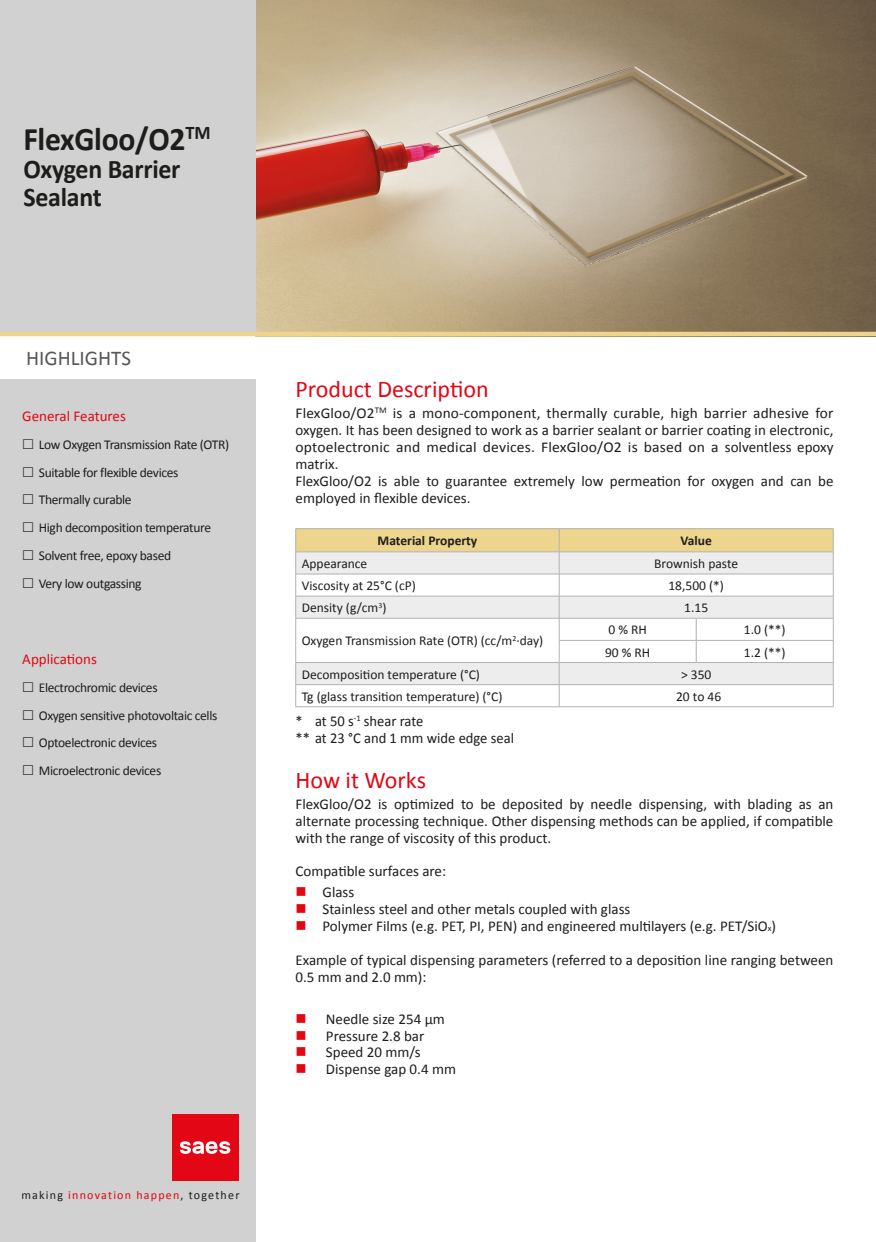
<style>
.page{position:relative;width:876px;height:1242px;background:#fff}
.page>*{position:absolute;margin:0;border:0;box-sizing:border-box;transform-origin:0 0}
.t1{font:700 33px "Calibri";letter-spacing:-.01em;color:#1d1d1b;scale:.96 1}
.t2{font:700 27px/28px "Calibri";letter-spacing:-.01em;color:#1d1d1b;scale:.96 1}
.Heading_1{font:24px "Calibri";color:#e30614}
.t3{font:21px "Calibri";color:#575756}
.Body_Text{font:15px/16.8px "Calibri";color:#1d1d1b;text-align:justify}
.t4{font:15px "Calibri";color:#e30614}
.t5{font:13.5px "Calibri";letter-spacing:-.025em;color:#1d1d1b}
.t6{font:13.5px "Calibri";color:#1d1d1b}
.Table_Paragraph{font:700 13.5px "Calibri";color:#1d1d1b}
.t7{font:12px "Calibri";letter-spacing:.1em;color:#e30614}
.s1{color:#1d1d1b}
.s2{color:#e30614}
.s3{font-size:8.7px}
</style>
<div class="page">
<img style="left:255px;top:0;width:621px;height:332px">
<div style="left:0;top:0;width:255px;height:332px;background:#d1d1d1"></div>
<div style="left:0;top:379px;width:255px;height:863px;background:#d1d1d1"></div>
<svg style="left:295px;top:528px;width:539px;height:178px"></svg>
<hr style="left:296px;top:706px;width:263px;height:1px;background:#b2b2b2">
<hr style="left:559px;top:706px;width:137px;height:1px;background:#b2b2b2">
<hr style="left:696px;top:706px;width:137px;height:1px;background:#b2b2b2">
<hr style="left:0;top:332px;width:876px;height:4px;background:#edd58d">
<div style="left:172px;top:1114px;width:66px;height:66px;background:#e30614"></div>
<svg style="left:180px;top:1141px;width:50px;height:12px"></svg>
<p class="t1" style="left:23px;top:116px;width:196px">FlexGloo/O2<sup>TM</sup></p>
<p class="t2" style="left:23px;top:154px;width:165px">Oxygen Barrier<br>Sealant</p>
<p class="t3" style="left:26px;top:344px;width:106px">HIGHLIGHTS</p>
<p class="t4" style="left:22px;top:406px;width:105px">General Features</p>
<p class="t5" style="left:39px;top:435px;width:192px">Low Oxygen Transmission Rate (OTR)</p>
<p class="t5" style="left:39px;top:463px;width:141px">Suitable for flexible devices</p>
<p class="t5" style="left:39px;top:490px;width:94px">Thermally curable</p>
<p class="t5" style="left:39px;top:518px;width:174px">High decomposition temperature</p>
<p class="t5" style="left:39px;top:546px;width:134px">Solvent free, epoxy based</p>
<p class="t5" style="left:39px;top:574px;width:104px">Very low outgassing</p>
<p class="t4" style="left:22px;top:648px;width:76px">Applications</p>
<p class="t5" style="left:39px;top:678px;width:120px">Electrochromic devices</p>
<p class="t5" style="left:39px;top:705px;width:180px">Oxygen sensitive photovoltaic cells</p>
<p class="t5" style="left:39px;top:733px;width:120px">Optoelectronic devices</p>
<p class="t5" style="left:39px;top:761px;width:124px">Microelectronic devices</p>
<p class="t7" style="left:21px;top:1187px;width:220px"><span class="s1">making</span> innovation happen<span class="s1">, together</span></p>
<p class="Heading_1" style="left:296px;top:373px;width:195px">Product Description</p>
<p class="Body_Text" style="left:296px;top:405px;width:539px">FlexGloo/O2<sup>TM</sup> is a mono-component, thermally curable, high barrier adhesive for oxygen. It has been designed to work as a barrier sealant or barrier coating in electronic, optoelectronic and medical devices. FlexGloo/O2 is based on a solventless epoxy matrix.</p>
<p class="Body_Text" style="left:296px;top:472px;width:539px">FlexGloo/O2 is able to guarantee extremely low permeation for oxygen and can be employed in flexible devices.</p>
<p class="Table_Paragraph" style="left:378px;top:531px;width:101px">Material Property</p>
<p class="Table_Paragraph" style="left:681px;top:531px;width:33px">Value</p>
<p class="t6" style="left:302px;top:554px;width:67px">Appearance</p>
<p class="t6" style="left:654px;top:554px;width:85px">Brownish paste</p>
<p class="t6" style="left:302px;top:576px;width:116px">Viscosity at 25°C (cP)</p>
<p class="t5" style="left:668px;top:576px;width:57px">18,500 (*)</p>
<p class="t6" style="left:302px;top:598px;width:86px">Density (g/cm<sup>3</sup>)</p>
<p class="t5" style="left:684px;top:598px;width:25px">1.15</p>
<p class="t6" style="left:302px;top:631px;width:243px">Oxygen Transmission Rate (OTR) (cc/m<sup>2</sup>·day)</p>
<p class="t5" style="left:608px;top:620px;width:40px">0 % RH</p>
<p class="t5" style="left:744px;top:620px;width:43px">1.0 (**)</p>
<p class="t5" style="left:605px;top:642px;width:47px">90 % RH</p>
<p class="t5" style="left:744px;top:642px;width:43px">1.2 (**)</p>
<p class="t6" style="left:302px;top:665px;width:180px">Decomposition temperature (°C)</p>
<p class="t5" style="left:681px;top:665px;width:32px">&gt; 350</p>
<p class="t6" style="left:302px;top:687px;width:202px">Tg (glass transition temperature) (°C)</p>
<p class="t5" style="left:676px;top:687px;width:47px">20 to 46</p>
<p class="Body_Text" style="left:296px;top:712px;width:129px">* at 50 s<sup>-1</sup> shear rate</p>
<p class="Body_Text" style="left:296px;top:729px;width:220px">** at 23 °C and 1 mm wide edge seal</p>
<p class="Heading_1" style="left:296px;top:763px;width:132px">How it Works</p>
<p class="Body_Text" style="left:296px;top:795px;width:539px">FlexGloo/O2 is optimized to be deposited by needle dispensing, with blading as an alternate processing technique. Other dispensing methods can be applied, if compatible with the range of viscosity of this product.</p>
<p class="Body_Text" style="left:296px;top:862px;width:152px">Compatible surfaces are:</p>
<p class="Body_Text" style="left:296px;top:883px;width:60px"><span class="s2">■</span> Glass</p>
<p class="Body_Text" style="left:296px;top:900px;width:336px"><span class="s2">■</span> Stainless steel and other metals coupled with glass</p>
<p class="Body_Text" style="left:296px;top:917px;width:482px"><span class="s2">■</span> Polymer Films (e.g. PET, PI, PEN) and engineered multilayers (e.g. PET/SiO<span class="s3">x</span>)</p>
<p class="Body_Text" style="left:296px;top:951px;width:539px">Example of typical dispensing parameters (referred to a deposition line ranging between<br>0.5 mm and 2.0 mm):</p>
<p class="Body_Text" style="left:296px;top:1010px;width:151px"><span class="s2">■</span> Needle size 254 μm</p>
<p class="Body_Text" style="left:296px;top:1026px;width:130px"><span class="s2">■</span> Pressure 2.8 bar</p>
<p class="Body_Text" style="left:296px;top:1043px;width:127px"><span class="s2">■</span> Speed 20 mm/s</p>
<p class="Body_Text" style="left:296px;top:1060px;width:162px"><span class="s2">■</span> Dispense gap 0.4 mm</p>
</div>
